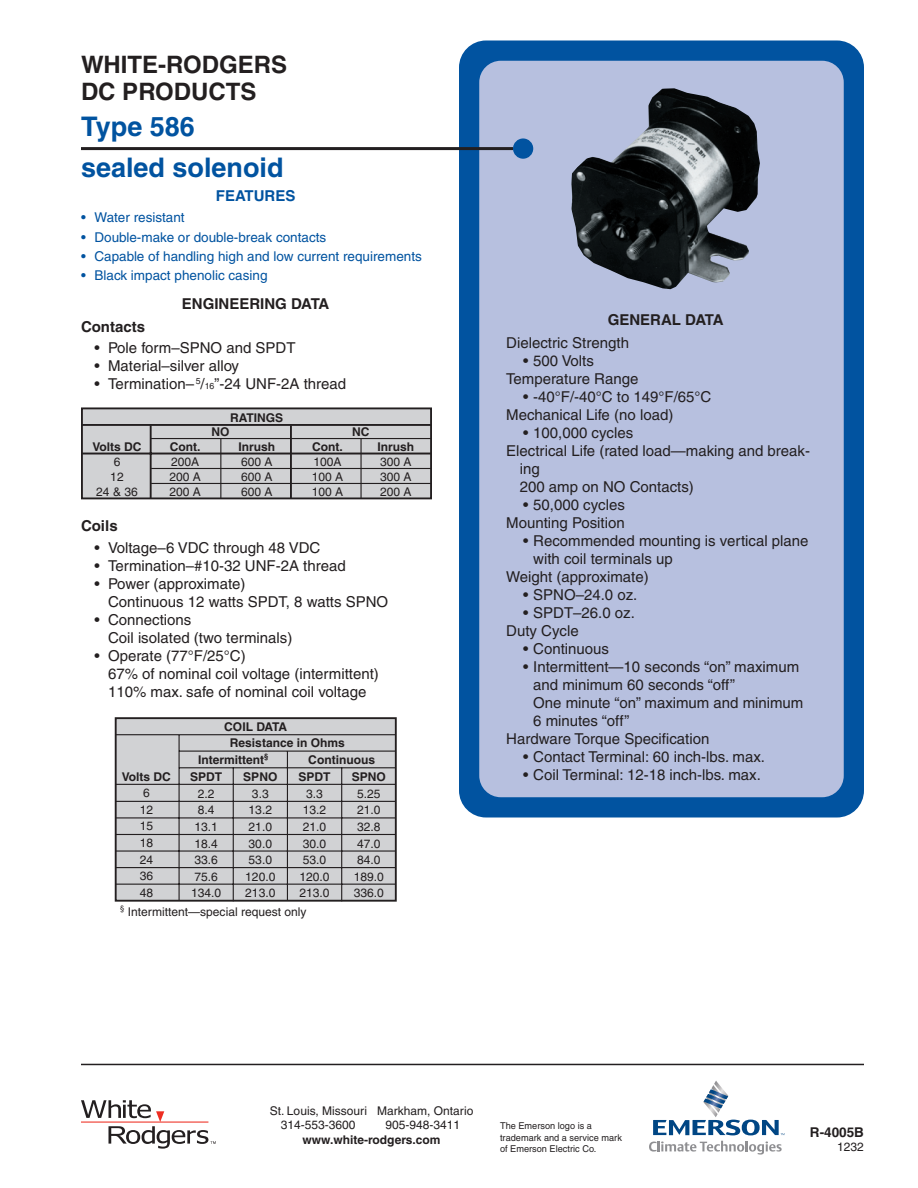
<style>
.page{position:relative;width:918px;height:1188px;background:#fff}
.page>*{position:absolute;margin:0;border:0;box-sizing:border-box;transform-origin:0 0}
.t1{font:700 27px/41px "Helvetica";color:#0153a0}
.t2{font:700 24px/27px "Helvetica";color:#231f20}
.t3{font:15px/18px "Helvetica";color:#231f20}
.t4{font:700 15px "Helvetica";color:#231f20}
.t5{font:700 15px "Helvetica";color:#0153a0}
.t6{font:13.5px "Helvetica";color:#0153a0}
.t7{font:700 13.5px "Helvetica";color:#231f20}
.t8{font:12px/16.5px "Helvetica";color:#231f20}
.t9{font:700 12px/16.5px "Helvetica";color:#231f20}
.t10{font:700 12px "Helvetica";letter-spacing:-.02em;color:#231f20}
.t11{font:9.45px/11.2px "Helvetica";color:#231f20}
.s1{font-size:8.7px}
</style>
<div class="page">
<div style="left:459px;top:40px;width:405px;height:778px;background:#0153a0;border-radius:27px"></div>
<div style="left:479px;top:61px;width:365px;height:736px;background:#b7c0df;border-radius:22px"></div>
<hr style="left:81px;top:147px;width:432px;height:3px;background:#231f20">
<div style="left:513px;top:138px;width:20px;height:21px;background:#0153a0;border-radius:50%"></div>
<svg style="left:81px;top:407px;width:351px;height:92px;background:#c2c2c4"></svg>
<hr style="left:150px;top:438px;width:281px;height:1px;background:#231f20">
<hr style="left:151px;top:468px;width:280px;height:1px;background:#231f20">
<hr style="left:151px;top:483px;width:280px;height:1px;background:#231f20">
<hr style="left:82px;top:453px;width:349px;height:1px;background:#231f20">
<hr style="left:150px;top:425px;width:2px;height:73px;background:#231f20">
<hr style="left:220px;top:438px;width:1px;height:60px;background:#231f20">
<hr style="left:290px;top:425px;width:2px;height:73px;background:#231f20">
<hr style="left:360px;top:438px;width:2px;height:60px;background:#231f20">
<div style="left:116px;top:718px;width:280px;height:183px;background:#d1d2d4"></div>
<div style="left:115px;top:717px;width:282px;height:185px;border:2px solid #231f20"></div>
<hr style="left:116px;top:734px;width:280px;height:1px;background:#231f20">
<hr style="left:179px;top:767px;width:217px;height:1px;background:#231f20">
<hr style="left:116px;top:784px;width:280px;height:1px;background:#231f20">
<hr style="left:116px;top:801px;width:280px;height:1px;background:#231f20">
<hr style="left:116px;top:834px;width:280px;height:1px;background:#231f20">
<hr style="left:116px;top:850px;width:280px;height:2px;background:#231f20">
<hr style="left:116px;top:867px;width:280px;height:1px;background:#231f20">
<hr style="left:116px;top:817px;width:280px;height:1px;background:#231f20">
<hr style="left:116px;top:884px;width:280px;height:1px;background:#231f20">
<hr style="left:179px;top:735px;width:1px;height:166px;background:#231f20">
<hr style="left:287px;top:751px;width:1px;height:150px;background:#231f20">
<hr style="left:179px;top:751px;width:217px;height:1px;background:#231f20">
<hr style="left:233px;top:768px;width:1px;height:133px;background:#231f20">
<hr style="left:341px;top:768px;width:1px;height:133px;background:#231f20">
<img style="left:571px;top:88px;width:189px;height:201px">
<hr style="left:81px;top:1064px;width:783px;height:1px;background:#231f20">
<svg style="left:653px;top:1081px;width:131px;height:54px"></svg>
<svg style="left:649px;top:1141px;width:133px;height:14px"></svg>
<svg style="left:81px;top:1100px;width:135px;height:49px"></svg>
<h2 class="t2" style="left:81px;top:50px;width:208px">WHITE-RODGERS<br>DC PRODUCTS</h2>
<h1 class="t1" style="left:81px;top:105px;width:204px">Type 586 sealed solenoid</h1>
<p class="t5" style="left:216px;top:186px;width:81px">FEATURES</p>
<p class="t6" style="left:81px;top:210px;width:105px">• Water resistant</p>
<p class="t6" style="left:81px;top:229px;width:247px">• Double-make or double-break contacts</p>
<p class="t6" style="left:81px;top:248px;width:342px">• Capable of handling high and low current requirements</p>
<p class="t6" style="left:81px;top:268px;width:188px">• Black impact phenolic casing</p>
<p class="t4" style="left:182px;top:294px;width:149px">ENGINEERING DATA</p>
<p class="t4" style="left:81px;top:318px;width:66px">Contacts</p>
<p class="t3" style="left:94px;top:339px;width:203px">• Pole form–SPNO and SPDT</p>
<p class="t3" style="left:94px;top:357px;width:146px">• Material–silver alloy</p>
<p class="t3" style="left:94px;top:375px;width:253px">• Termination– <sup>5</sup>/<span class="s1">16</span>”-24 UNF-2A thread</p>
<p class="t9" style="left:230px;top:409px;width:55px">RATINGS</p>
<p class="t9" style="left:93px;top:438px;width:51px">Volts DC</p>
<p class="t8" style="left:96px;top:454px;width:43px;line-height:15px;text-align:center">6<br>12<br>24 &amp; 36</p>
<p class="t9" style="left:212px;top:424px;width:20px">NO</p>
<p class="t9" style="left:352px;top:424px;width:19px">NC</p>
<p class="t9" style="left:312px;top:438px;width:32px">Cont.</p>
<p class="t8" style="left:312px;top:454px;width:33px;line-height:15px">100A<br>100 A<br>100 A</p>
<p class="t9" style="left:170px;top:438px;width:32px">Cont.</p>
<p class="t8" style="left:170px;top:454px;width:33px;line-height:15px">200A<br>200 A<br>200 A</p>
<p class="t9" style="left:238px;top:438px;width:38px">Inrush</p>
<p class="t8" style="left:241px;top:454px;width:33px;line-height:15px;text-align:justify">600 A 600 A 600 A</p>
<p class="t9" style="left:378px;top:438px;width:38px">Inrush</p>
<p class="t8" style="left:380px;top:454px;width:33px;line-height:15px;text-align:justify">300 A 300 A 200 A</p>
<p class="t4" style="left:81px;top:517px;width:38px">Coils</p>
<p class="t3" style="left:94px;top:538px;width:227px">• Voltage–6 VDC through 48 VDC</p>
<p class="t3" style="left:94px;top:556px;width:253px">• Termination–#10-32 UNF-2A thread</p>
<p class="t3" style="left:108px;top:574px;width:282px;text-indent:-14px">• Power (approximate)<br>Continuous 12 watts SPDT, 8 watts SPNO</p>
<p class="t3" style="left:108px;top:610px;width:186px;text-indent:-14px">• Connections<br>Coil isolated (two terminals)</p>
<p class="t3" style="left:108px;top:646px;width:272px;text-indent:-14px">• Operate (77°F/25°C)<br>67% of nominal coil voltage (intermittent)<br>110% max. safe of nominal coil voltage</p>
<p class="t10" style="left:224px;top:720px;width:64px">COIL DATA</p>
<p class="t9" style="left:122px;top:768px;width:51px">Volts DC</p>
<p class="t8" style="left:140px;top:785px;width:15px">6<br>12<br>15<br>18<br>24<br>36<br>48</p>
<p class="t9" style="left:198px;top:735px;width:148px;text-indent:32px">Resistance in Ohms<br>Intermittent<sup>§</sup></p>
<p class="t9" style="left:308px;top:751px;width:68px">Continuous</p>
<p class="t9" style="left:190px;top:769px;width:34px">SPDT</p>
<p class="t8" style="left:191px;top:785px;width:32px;text-align:center">2.2<br>8.4<br>13.1<br>18.4<br>33.6<br>75.6<br>134.0</p>
<p class="t9" style="left:243px;top:769px;width:36px">SPNO</p>
<p class="t8" style="left:245px;top:785px;width:32px;text-align:center">3.3<br>13.2<br>21.0<br>30.0<br>53.0<br>120.0<br>213.0</p>
<p class="t9" style="left:299px;top:769px;width:34px">SPDT</p>
<p class="t8" style="left:300px;top:785px;width:32px;text-align:center">3.3<br>13.2<br>21.0<br>30.0<br>53.0<br>120.0<br>213.0</p>
<p class="t9" style="left:352px;top:769px;width:36px">SPNO</p>
<p class="t8" style="left:354px;top:785px;width:32px">5.25<br>21.0<br>32.8<br>47.0<br>84.0<br>189.0<br>336.0</p>
<p class="t8" style="left:120px;top:904px;width:188px"><sup>§</sup> Intermittent—special request only</p>
<p class="t4" style="left:608px;top:310px;width:117px">GENERAL DATA</p>
<p class="t3" style="left:506px;top:334px;width:124px">Dielectric Strength</p>
<p class="t3" style="left:506px;top:352px;width:134px;text-indent:17px">• 500 Volts<br>Temperature Range</p>
<p class="t3" style="left:506px;top:388px;width:207px;text-indent:17px">• -40°F/-40°C to 149°F/65°C<br>Mechanical Life (no load)</p>
<p class="t3" style="left:523px;top:424px;width:112px">• 100,000 cycles</p>
<p class="t3" style="left:506px;top:442px;width:305px">Electrical Life (rated load—making and break-</p>
<p class="t3" style="left:520px;top:460px;width:22px">ing</p>
<p class="t3" style="left:520px;top:478px;width:176px">200 amp on NO Contacts)</p>
<p class="t3" style="left:506px;top:496px;width:120px;text-align:right">• 50,000 cycles<br>Mounting Position</p>
<p class="t3" style="left:523px;top:532px;width:287px">• Recommended mounting is vertical plane</p>
<p class="t3" style="left:533px;top:550px;width:141px">with coil terminals up</p>
<p class="t3" style="left:506px;top:568px;width:144px">Weight (approximate)</p>
<p class="t3" style="left:523px;top:586px;width:116px">• SPNO–24.0 oz.</p>
<p class="t3" style="left:506px;top:604px;width:130px;text-indent:17px">• SPDT–26.0 oz.<br>Duty Cycle</p>
<p class="t3" style="left:523px;top:640px;width:87px">• Continuous</p>
<p class="t3" style="left:523px;top:658px;width:278px">• Intermittent—10 seconds “on” maximum</p>
<p class="t3" style="left:533px;top:676px;width:204px">and minimum 60 seconds “off”</p>
<p class="t3" style="left:533px;top:694px;width:272px">One minute “on” maximum and minimum</p>
<p class="t3" style="left:533px;top:712px;width:98px">6 minutes “off”</p>
<p class="t3" style="left:506px;top:730px;width:205px">Hardware Torque Specification</p>
<p class="t3" style="left:523px;top:748px;width:243px">• Contact Terminal: 60 inch-lbs. max.</p>
<p class="t3" style="left:523px;top:766px;width:239px">• Coil Terminal: 12-18 inch-lbs. max.</p>
<p class="t8" style="left:281px;top:1103px;width:194px;line-height:14.4px;text-indent:-11px">St. Louis, Missouri Markham, Ontario<br>314-553-3600</p>
<p class="t8" style="left:385px;top:1117px;width:76px">905-948-3411</p>
<p class="t9" style="left:303px;top:1131px;width:139px">www.white-rodgers.com</p>
<p class="t11" style="left:500px;top:1120px;width:123px">The Emerson logo is a trademark and a service mark of Emerson Electric Co.</p>
<p class="t7" style="left:810px;top:1124px;width:56px">R-4005B</p>
<p class="t8" style="left:837px;top:1139px;width:28px">1232</p>
</div>
